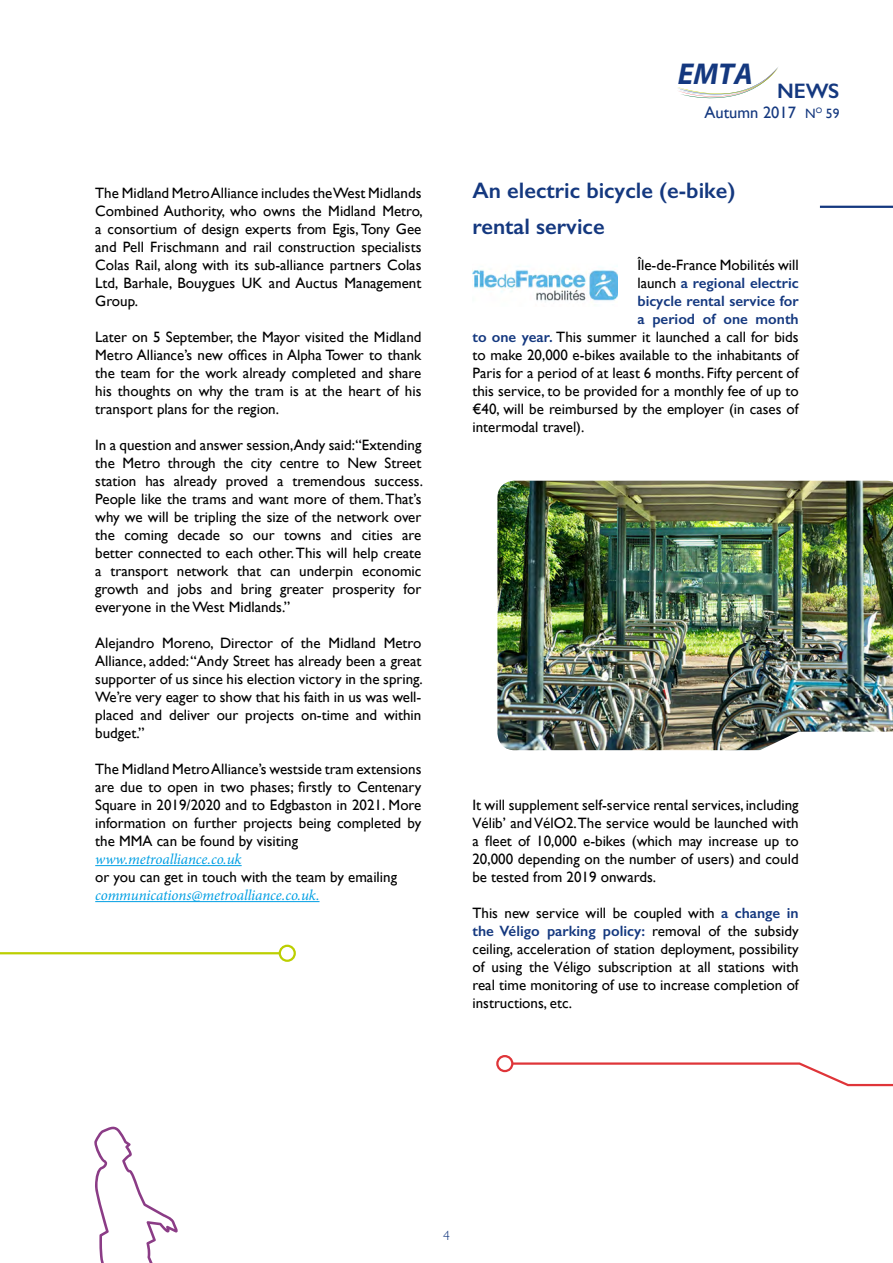
<style>
.page{position:relative;width:893px;height:1263px;background:#fff}
.page>*{position:absolute;margin:0;border:0;box-sizing:border-box;transform-origin:0 0}
.t1{font:italic 700 30.15px "Myriad Pro";color:#14387f}
.t2{font:600 22.5px/36px "Gill Sans";color:#14387f}
.t3{font:600 21px "Gill Sans";color:#14387f}
.t4{font:16.5px "Gill Sans";color:#14387f}
.t5{font:15px/18px "Gill Sans";color:#000;text-align:justify}
.t6{font:600 15px "Gill Sans";color:#14387f}
.t7{font:italic 15px "Minion Pro";letter-spacing:-.005em;color:#009fe3}
.t8{font:300 13.5px "Gill Sans";color:#14387f}
.s1{font-size:13.5px}
.s2{font-weight:400;color:#000}
.s3{font-weight:600;color:#14387f}
</style>
<div class="page">
<hr style="left:95px;top:865px;width:147px;height:1px;background:#009fe3">
<hr style="left:95px;top:901px;width:224px;height:1px;background:#009fe3">
<hr style="left:0;top:952px;width:292px;height:2px;background:#bccf00">
<svg style="left:472px;top:266px;width:146px;height:36px"></svg>
<img style="left:497px;top:481px;width:396px;height:269px">
<svg style="left:510px;top:1061px;width:383px;height:26px"></svg>
<div style="left:496px;top:1055px;width:17px;height:17px;border:2px solid #df3539;border-radius:50%"></div>
<div style="left:280px;top:946px;width:15px;height:15px;background:#fff;border-radius:50%"></div>
<div style="left:279px;top:945px;width:17px;height:17px;border:2px solid #bccf00;border-radius:50%"></div>
<svg style="left:758px;top:732px;width:135px;height:19px"></svg>
<svg style="left:677px;top:67px;width:101px;height:31px"></svg>
<hr style="left:820px;top:206px;width:73px;height:2px;background:#14387f">
<svg style="left:94px;top:1126px;width:84px;height:137px"></svg>
<p class="t5" style="left:95px;top:184px;width:329px">The Midland Metro Alliance includes the West Midlands Combined Authority, who owns the Midland Metro, a consortium of design experts from Egis, Tony Gee and Pell Frischmann and rail construction specialists Colas Rail, along with its sub-alliance partners Colas Ltd, Barhale, Bouygues UK and Auctus Management Group.</p>
<p class="t5" style="left:95px;top:328px;width:328px">Later on 5 September, the Mayor visited the Midland Metro Alliance’s new offices in Alpha Tower to thank the team for the work already completed and share his thoughts on why the tram is at the heart of his transport plans for the region.</p>
<p class="t5" style="left:95px;top:436px;width:329px">In a question and answer session,Andy said:“Extending the Metro through the city centre to New Street station has already proved a tremendous success.<br>People like the trams and want more of them. That’s why we will be tripling the size of the network over the coming decade so our towns and cities are better connected to each other. This will help create a transport network that can underpin economic growth and jobs and bring greater prosperity for everyone in the West Midlands.”</p>
<p class="t5" style="left:95px;top:634px;width:329px">Alejandro Moreno, Director of the Midland Metro Alliance, added: “Andy Street has already been a great supporter of us since his election victory in the spring.<br>We’re very eager to show that his faith in us was well&shy;placed and deliver our projects on-time and within budget.”</p>
<p class="t5" style="left:95px;top:760px;width:328px">The Midland Metro Alliance’s westside tram extensions are due to open in two phases; firstly to Centenary Square in 2019/2020 and to Edgbaston in 2021. More information on further projects being completed by the MMA can be found by visiting</p>
<p class="t7" style="left:95px;top:849px;width:148px">www.metroalliance.co.uk</p>
<p class="t5" style="left:95px;top:868px;width:303px">or you can get in touch with the team by emailing</p>
<p class="t7" style="left:95px;top:885px;width:226px">communications@metroalliance.co.uk.</p>
<h1 class="t1" style="left:678px;top:54px;width:77px">EMTA</h1>
<h3 class="t3" style="left:777px;top:78px;width:64px">NEWS</h3>
<p class="t4" style="left:704px;top:103px;width:136px">Autumn 2017 <span class="s1">N</span><sup>O</sup> <span class="s1">59</span></p>
<h2 class="t2" style="left:472px;top:172px;width:265px">An electric bicycle (e-bike) rental service</h2>
<p class="t5" style="left:637px;top:256px;width:163px">Île-de-France Mobilités will</p>
<p class="t6" style="left:637px;top:274px;width:163px"><span class="s2">launch</span> a regional electric</p>
<p class="t6" style="left:637px;top:292px;width:163px">bicycle rental service for</p>
<p class="t6" style="left:637px;top:310px;width:163px">a period of one month</p>
<p class="t5" style="left:472px;top:328px;width:328px"><span class="s3">to one year.</span> This summer it launched a call for bids</p>
<p class="t5" style="left:472px;top:346px;width:328px">to make 20,000 e-bikes available to the inhabitants of</p>
<p class="t5" style="left:472px;top:364px;width:328px">Paris for a period of at least 6 months. Fifty percent of</p>
<p class="t5" style="left:472px;top:382px;width:328px">this service, to be provided for a monthly fee of up to</p>
<p class="t5" style="left:472px;top:400px;width:328px">€40, will be reimbursed by the employer (in cases of</p>
<p class="t5" style="left:472px;top:418px;width:113px">intermodal travel).</p>
<p class="t5" style="left:472px;top:796px;width:328px">It will supplement self-service rental services, including Vélib’ and VélO2. The service would be launched with a fleet of 10,000 e-bikes (which may increase up to 20,000 depending on the number of users) and could be tested from 2019 onwards.</p>
<p class="t5" style="left:472px;top:904px;width:328px">This new service will be coupled with <span class="s3">a change in the Véligo parking policy:</span> removal of the subsidy ceiling, acceleration of station deployment, possibility of using the Véligo subscription at all stations with real time monitoring of use to increase completion of instructions, etc.</p>
<p class="t8" style="left:443px;top:1225px;width:8px">4</p>
</div>
